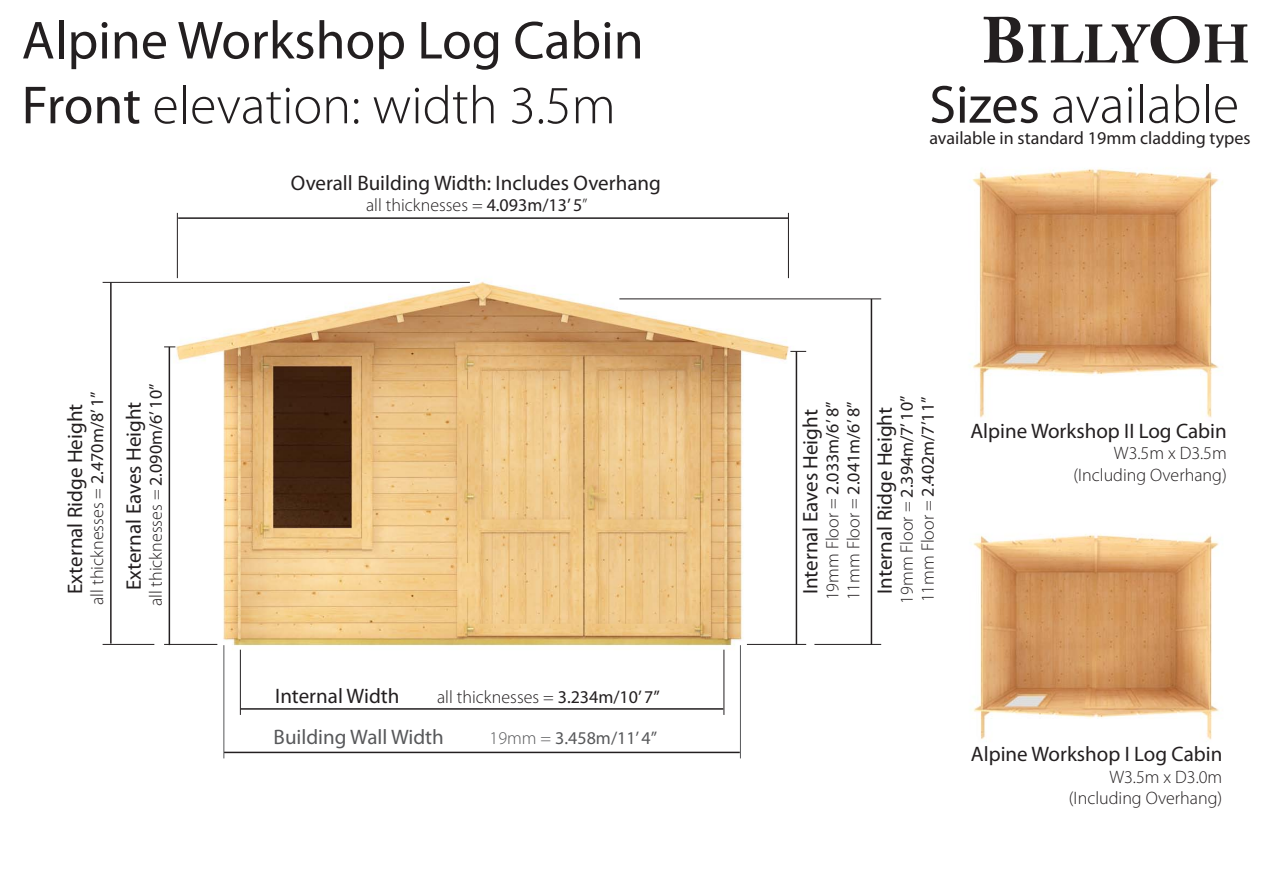
<style>
.page{position:relative;width:1263px;height:893px;background:#fff}
.page>*{position:absolute;margin:0;border:0;box-sizing:border-box;transform-origin:0 0}
.t1{font:54px/64.8px "Myriad Pro";color:#231f20}
.t2{font:300 54px "Myriad Pro";color:#231f20}
.t3{font:700 53.55px "Adobe Caslon Pro";color:#231f20}
.t4{font:21px "Myriad Pro";color:#231f20}
.t5{font:21px "Myriad Pro";color:#57585a}
.t6{font:300 18px/21.6px "Myriad Pro";color:#231f20;text-align:right}
.t7{font:18px/21px "Myriad Pro";color:#231f20}
.t8{font:18px "Myriad Pro";color:#57585a}
.s1{font-weight:300}
.s2{font-weight:400}
.s3{font-size:64.35px}
</style>
<div class="page">
<img style="left:102px;top:212px;width:780px;height:547px">
<hr style="left:178px;top:217px;width:610px;height:2px;background:#231f20">
<hr style="left:177px;top:213px;width:1px;height:65px;background:#231f20">
<hr style="left:788px;top:213px;width:1px;height:65px;background:#231f20">
<hr style="left:223px;top:645px;width:1px;height:113px;background:#57585a">
<hr style="left:224px;top:752px;width:516px;height:1px;background:#231f20">
<hr style="left:740px;top:645px;width:1px;height:113px;background:#57585a">
<hr style="left:240px;top:650px;width:1px;height:65px;background:#231f20">
<hr style="left:241px;top:708px;width:482px;height:2px;background:#231f20">
<hr style="left:723px;top:650px;width:1px;height:65px;background:#231f20">
<hr style="left:110px;top:282px;width:2px;height:362px;background:#231f20">
<hr style="left:103px;top:644px;width:51px;height:1px;background:#231f20">
<hr style="left:103px;top:282px;width:367px;height:1px;background:#231f20">
<hr style="left:169px;top:347px;width:1px;height:298px;background:#231f20">
<hr style="left:164px;top:644px;width:53px;height:1px;background:#231f20">
<hr style="left:796px;top:351px;width:1px;height:293px;background:#231f20">
<hr style="left:747px;top:644px;width:59px;height:1px;background:#231f20">
<svg style="left:790px;top:351px;width:16px;height:1px"></svg>
<hr style="left:871px;top:299px;width:1px;height:345px;background:#231f20">
<hr style="left:814px;top:644px;width:67px;height:1px;background:#231f20">
<hr style="left:619px;top:298px;width:262px;height:1px;background:#231f20">
<img style="left:973px;top:534px;width:246px;height:206px">
<img style="left:972px;top:168px;width:251px;height:250px">
<p class="t1" style="left:22px;top:9px;width:623px">Alpine Workshop Log Cabin<br>Front <span class="s1">elevation: width 3.5m</span></p>
<p class="t6" style="left:145px;top:606px;width:224px;rotate:-90deg">all thicknesses = <span class="s2">2.090m/6’ 10”</span></p>
<p class="t6" style="left:87px;top:605px;width:215px;rotate:-90deg">all thicknesses = <span class="s2">2.470m/8’ 1”</span></p>
<p class="t4" style="left:122px;top:590px;width:190px;rotate:-90deg">External Eaves Height</p>
<p class="t4" style="left:64px;top:594px;width:192px;rotate:-90deg">External Ridge Height</p>
<p class="t4" style="left:291px;top:171px;width:371px">Overall Building Width: Includes Overhang</p>
<p class="t6" style="left:366px;top:194px;width:223px">all thicknesses = <span class="s2">4.093m/13’ 5</span>”</p>
<p class="t4" style="left:275px;top:685px;width:126px">Internal Width</p>
<p class="t6" style="left:437px;top:687px;width:224px">all thicknesses = <span class="s2">3.234m/10’ 7”</span></p>
<p class="t5" style="left:274px;top:725px;width:172px">Building Wall Width</p>
<p class="t8" style="left:490px;top:728px;width:169px"><span class="s1">19mm =</span> 3.458m/11’ 4”</p>
<p class="t3" style="left:982px;top:13px;width:269px"><span class="s3">B</span>ILLY<span class="s3">O</span>H</p>
<p class="t2" style="left:929px;top:75px;width:311px"><span class="s2">Sizes</span> available</p>
<p class="t7" style="left:929px;top:128px;width:323px">available in standard 19mm cladding types</p>
<p class="t4" style="left:799px;top:594px;width:187px;rotate:-90deg">Internal Eaves Height</p>
<p class="t7" style="left:822px;top:600px;width:200px;rotate:-90deg"><span class="s1">19mm Floor =</span> 2.033m/6’ 8”<br><span class="s1">11mm Floor =</span> 2.041m/6’ 8”</p>
<p class="t4" style="left:873px;top:594px;width:188px;rotate:-90deg">Internal Ridge Height</p>
<p class="t7" style="left:896px;top:603px;width:209px;rotate:-90deg"><span class="s1">19mm Floor =</span> 2.394m/7’ 10”<br><span class="s1">11mm Floor =</span> 2.402m/7’11”</p>
<p class="t4" style="left:970px;top:419px;width:258px">Alpine Workshop II Log Cabin</p>
<p class="t6" style="left:1073px;top:443px;width:155px">W3.5m x D3.5m (Including Overhang)</p>
<p class="t4" style="left:971px;top:742px;width:253px">Alpine Workshop I Log Cabin</p>
<p class="t6" style="left:1069px;top:766px;width:155px">W3.5m x D3.0m (Including Overhang)</p>
</div>
